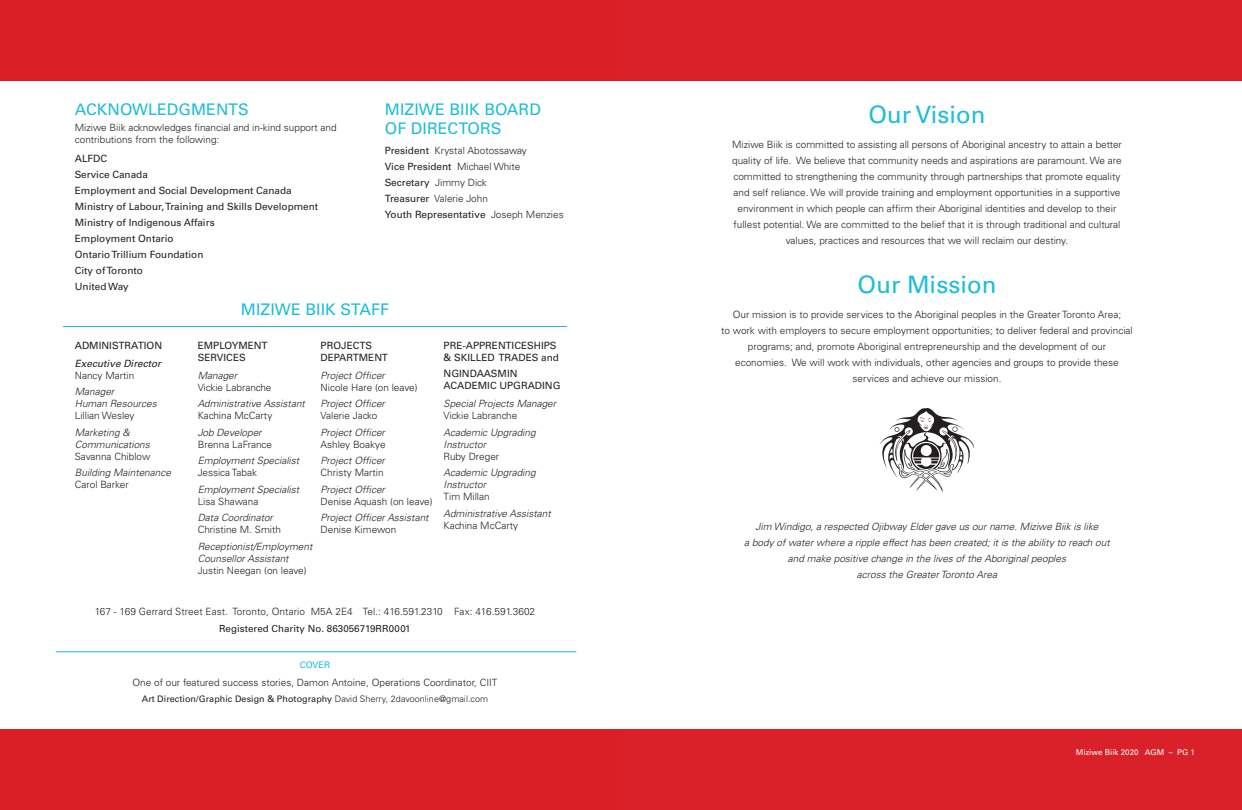
<style>
.page{position:relative;width:1242px;height:810px;background:#fff}
.page>*{position:absolute;margin:0;border:0;box-sizing:border-box;transform-origin:0 0}
.t1{font:24px "Univers";color:#1cbdda}
.t2{font:16px/19.2px "Univers";letter-spacing:.005em;color:#1cbdda}
.t3{font:300 10px/16px "Univers";color:#231f20}
.t4{font:italic 300 10px/12px "Univers";color:#231f20}
.t5{font:10px/16px "Univers";color:#231f20}
.t6{font:italic 10px "Univers";color:#231f20}
.t7{font:9.8px "Univers";letter-spacing:.005em;color:#231f20}
.t8{font:9px "Univers";letter-spacing:.005em;color:#231f20}
.t9{font:9px "Univers";letter-spacing:.005em;color:#1cbdda}
.t10{font:8px "Univers";color:#fff}
.s1{font-weight:400}
.s2{font-weight:300}
.s3{font-style:normal}
</style>
<div class="page">
<div style="left:621px;top:0;width:621px;height:81px;background:#da2028"></div>
<div style="left:621px;top:729px;width:621px;height:81px;background:#da2028"></div>
<svg style="left:880px;top:408px;width:94px;height:84px"></svg>
<div style="left:0;top:0;width:621px;height:81px;background:#da2026"></div>
<div style="left:0;top:729px;width:621px;height:81px;background:#da2026"></div>
<hr style="left:63px;top:326px;width:504px;height:1px;background:#1cbdda">
<hr style="left:56px;top:652px;width:520px;height:1px;background:#1cbdda">
<p class="t2" style="left:75px;top:100px;width:176px">ACKNOWLEDGMENTS</p>
<p class="t3" style="left:75px;top:121px;width:263px;line-height:12px">Miziwe Biik acknowledges financial and in-kind support and contributions from the following:</p>
<p class="t5" style="left:75px;top:151px;width:34px">ALFDC</p>
<p class="t5" style="left:75px;top:167px;width:75px">Service Canada</p>
<p class="t5" style="left:75px;top:183px;width:245px">Employment and Social Development Canada<br>Ministry of Labour, Training and Skills Development<br>Ministry of Indigenous Affairs</p>
<p class="t5" style="left:75px;top:231px;width:100px">Employment Ontario</p>
<p class="t5" style="left:75px;top:247px;width:130px">Ontario Trillium Foundation</p>
<p class="t5" style="left:75px;top:263px;width:70px">City of Toronto</p>
<p class="t5" style="left:75px;top:279px;width:56px">United Way</p>
<p class="t2" style="left:241px;top:300px;width:150px">MIZIWE BIIK STAFF</p>
<p class="t2" style="left:385px;top:100px;width:158px">MIZIWE BIIK BOARD<br>OF DIRECTORS</p>
<p class="t3" style="left:385px;top:142px;width:144px"><span class="s1">President</span> Krystal Abotossaway</p>
<p class="t5" style="left:385px;top:159px;width:137px">Vice President <span class="s2">Michael White</span></p>
<p class="t5" style="left:385px;top:175px;width:103px">Secretary <span class="s2">Jimmy Dick</span></p>
<p class="t3" style="left:385px;top:190px;width:105px"><span class="s1">Treasurer</span> Valerie John</p>
<p class="t5" style="left:385px;top:207px;width:180px">Youth Representative <span class="s2">Joseph Menzies</span></p>
<p class="t5" style="left:75px;top:338px;width:89px">ADMINISTRATION</p>
<p class="t6" style="left:75px;top:358px;width:88px">Executive Director</p>
<p class="t3" style="left:75px;top:368px;width:61px">Nancy Martin</p>
<p class="t4" style="left:75px;top:386px;width:84px">Manager<br>Human Resources</p>
<p class="t3" style="left:75px;top:408px;width:61px">Lillian Wesley</p>
<p class="t4" style="left:75px;top:426px;width:77px">Marketing &amp;<br>Communications<br><span class="s3">Savanna Chiblow</span></p>
<p class="t4" style="left:75px;top:467px;width:98px">Building Maintenance</p>
<p class="t3" style="left:75px;top:477px;width:56px">Carol Barker</p>
<p class="t5" style="left:198px;top:337px;width:71px">EMPLOYMENT</p>
<p class="t5" style="left:198px;top:349px;width:50px">SERVICES</p>
<p class="t4" style="left:198px;top:369px;width:41px">Manager</p>
<p class="t3" style="left:198px;top:379px;width:75px">Vickie Labranche</p>
<p class="t4" style="left:198px;top:398px;width:109px">Administrative Assistant</p>
<p class="t3" style="left:198px;top:408px;width:76px">Kachina McCarty</p>
<p class="t4" style="left:198px;top:426px;width:65px">Job Developer</p>
<p class="t3" style="left:198px;top:436px;width:76px">Brenna LaFrance</p>
<p class="t4" style="left:198px;top:455px;width:103px">Employment Specialist</p>
<p class="t3" style="left:198px;top:465px;width:61px">Jessica Tabak</p>
<p class="t4" style="left:198px;top:483px;width:103px">Employment Specialist</p>
<p class="t3" style="left:198px;top:493px;width:62px">Lisa Shawana</p>
<p class="t4" style="left:198px;top:512px;width:77px">Data Coordinator</p>
<p class="t3" style="left:198px;top:522px;width:85px">Christine M. Smith</p>
<p class="t4" style="left:198px;top:540px;width:116px">Receptionist/Employment<br>Counsellor Assistant</p>
<p class="t3" style="left:198px;top:562px;width:110px">Justin Neegan (on leave)</p>
<p class="t5" style="left:321px;top:337px;width:53px">PROJECTS</p>
<p class="t5" style="left:321px;top:349px;width:69px">DEPARTMENT</p>
<p class="t4" style="left:321px;top:369px;width:66px">Project Officer</p>
<p class="t3" style="left:321px;top:379px;width:98px">Nicole Hare (on leave)</p>
<p class="t4" style="left:321px;top:398px;width:66px">Project Officer</p>
<p class="t3" style="left:321px;top:408px;width:58px">Valerie Jacko</p>
<p class="t4" style="left:321px;top:426px;width:66px">Project Officer</p>
<p class="t3" style="left:321px;top:436px;width:67px">Ashley Boakye</p>
<p class="t4" style="left:321px;top:455px;width:66px">Project Officer</p>
<p class="t3" style="left:321px;top:465px;width:64px">Christy Martin</p>
<p class="t4" style="left:321px;top:483px;width:66px">Project Officer</p>
<p class="t3" style="left:321px;top:493px;width:113px">Denise Aquash (on leave)</p>
<p class="t4" style="left:321px;top:512px;width:109px">Project Officer Assistant</p>
<p class="t3" style="left:321px;top:522px;width:77px">Denise Kimewon</p>
<p class="t5" style="left:444px;top:339px;width:117px;line-height:12px">PRE-APPRENTICESHIPS &amp; SKILLED TRADES and</p>
<p class="t5" style="left:444px;top:366px;width:76px">NGINDAASMIN</p>
<p class="t5" style="left:444px;top:378px;width:118px">ACADEMIC UPGRADING</p>
<p class="t4" style="left:444px;top:398px;width:114px">Special Projects Manager</p>
<p class="t3" style="left:444px;top:408px;width:75px">Vickie Labranche</p>
<p class="t4" style="left:444px;top:426px;width:94px">Academic Upgrading<br>Instructor</p>
<p class="t3" style="left:444px;top:448px;width:57px">Ruby Dreger</p>
<p class="t4" style="left:444px;top:467px;width:94px">Academic Upgrading<br>Instructor</p>
<p class="t3" style="left:444px;top:489px;width:48px">Tim Millan</p>
<p class="t4" style="left:444px;top:507px;width:109px">Administrative Assistant</p>
<p class="t3" style="left:444px;top:517px;width:76px">Kachina McCarty</p>
<p class="t3" style="left:95px;top:604px;width:442px">167 - 169 Gerrard Street East. Toronto, Ontario M5A 2E4 Tel.: 416.591.2310 Fax: 416.591.3602</p>
<p class="t7" style="left:219px;top:623px;width:193px">Registered Charity No. 863056719RR0001</p>
<p class="t9" style="left:300px;top:660px;width:32px">COVER</p>
<p class="t3" style="left:133px;top:674px;width:366px">One of our featured success stories, Damon Antoine, Operations Coordinator, CIIT</p>
<p class="t8" style="left:142px;top:694px;width:348px">Art Direction/Graphic Design &amp; Photography <span class="s2">David Sherry, 2davoonline@gmail.com</span></p>
<p class="t1" style="left:868px;top:100px;width:119px">Our Vision</p>
<p class="t3" style="left:732px;top:136px;width:391px">Miziwe Biik is committed to assisting all persons of Aboriginal ancestry to attain a better</p>
<p class="t3" style="left:732px;top:152px;width:391px">quality of life. We believe that community needs and aspirations are paramount. We are committed to strengthening the community through partnerships that promote equality</p>
<p class="t3" style="left:733px;top:184px;width:389px">and self reliance. We will provide training and employment opportunities in a supportive</p>
<p class="t3" style="left:738px;top:200px;width:380px">environment in which people can affirm their Aboriginal identities and develop to their</p>
<p class="t3" style="left:733px;top:216px;width:389px">fullest potential. We are committed to the belief that it is through traditional and cultural</p>
<p class="t3" style="left:786px;top:232px;width:284px">values, practices and resources that we will reclaim our destiny.</p>
<p class="t1" style="left:858px;top:270px;width:140px">Our Mission</p>
<p class="t3" style="left:733px;top:306px;width:390px">Our mission is to provide services to the Aboriginal peoples in the Greater Toronto Area;</p>
<p class="t3" style="left:721px;top:322px;width:413px;text-align:center">to work with employers to secure employment opportunities; to deliver federal and provincial programs; and, promote Aboriginal entrepreneurship and the development of our</p>
<p class="t3" style="left:735px;top:354px;width:385px">economies. We will work with individuals, other agencies and groups to provide these</p>
<p class="t3" style="left:852px;top:370px;width:150px">services and achieve our mission.</p>
<p class="t4" style="left:756px;top:520px;width:344px">Jim Windigo, a respected Ojibway Elder gave us our name. Miziwe Biik is like</p>
<p class="t4" style="left:744px;top:536px;width:367px">a body of water where a ripple effect has been created; it is the ability to reach out</p>
<p class="t4" style="left:788px;top:552px;width:280px">and make positive change in the lives of the Aboriginal peoples</p>
<p class="t4" style="left:857px;top:568px;width:142px">across the Greater Toronto Area</p>
<p class="t10" style="left:1076px;top:747px;width:121px">Miziwe Biik 2020 AGM – PG 1</p>
</div>
